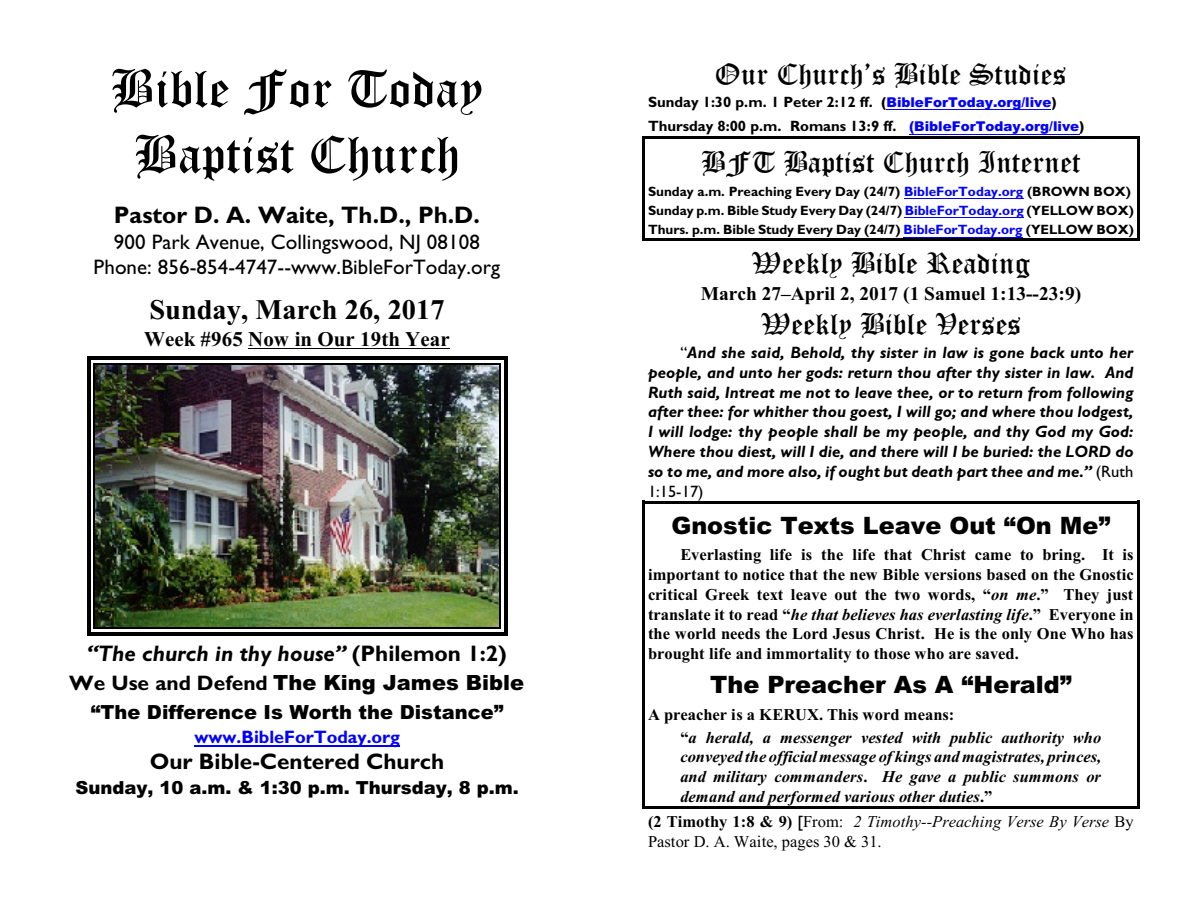
<style>
.page{position:relative;width:1188px;height:918px;background:#fff}
.page>*{position:absolute;margin:0;border:0;box-sizing:border-box;transform-origin:0 0}
.t1{font:52.5px/65.8px "Old English Text";letter-spacing:.005em;color:#000;text-align:center}
.t2{font:30px "Old English Text";letter-spacing:.005em;color:#000}
.t3{font:700 28.5px "Times New Roman";color:#000}
.t4{font:900 24px "Arial";color:#000}
.t5{font:700 24px "Gill Sans";color:#000}
.t6{font:italic 700 22.5px "Gill Sans";color:#000}
.t7{font:700 22.5px "Gill Sans";color:#000}
.t8{font:21px/25.2px "Gill Sans";letter-spacing:.005em;color:#000;text-align:center}
.t9{font:900 21px "Arial";color:#000}
.t10{font:700 21px "Times New Roman";color:#000}
.t11{font:700 19.5px "Times New Roman";color:#000}
.t12{font:900 19.5px "Arial";color:#000}
.t13{font:900 18px "Arial";color:#000}
.t14{font:700 18px "Gill Sans";color:#00f}
.t15{font:italic 700 16.5px/19.8px "Gill Sans";letter-spacing:.005em;color:#000;text-align:justify}
.t16{font:700 16.5px/19.8px "Times New Roman";color:#000;text-align:justify}
.t17{font:italic 700 16.5px/19.8px "Times New Roman";color:#000}
.t18{font:16.5px/20px "Times New Roman";color:#000}
.t19{font:700 15px/24.5px "Gill Sans";color:#000}
.t20{font:700 13.5px/19.2px "Gill Sans";color:#000}
.s1{font-style:normal}
.s2{font-family:"Gill Sans";font-weight:700}
.s3{font-family:"Arial";font-weight:900;font-size:13.5px}
.s4{font-family:"Arial";font-weight:900;font-size:13.5px;color:#00f}
.s5{color:#00f}
.s6{font-weight:400;font-style:normal}
.s7{font-style:italic}
.s8{font-weight:700}
.s9{font-family:"Gill Sans"}
</style>
<div class="page">
<img style="left:95px;top:364px;width:405px;height:264px">
<hr style="left:94px;top:363px;width:1px;height:266px;background:#000">
<hr style="left:500px;top:363px;width:1px;height:266px;background:#000">
<hr style="left:94px;top:363px;width:407px;height:1px;background:#000">
<hr style="left:94px;top:628px;width:407px;height:1px;background:#000">
<hr style="left:87px;top:356px;width:4px;height:280px;background:#000">
<hr style="left:504px;top:356px;width:4px;height:280px;background:#000">
<hr style="left:87px;top:356px;width:421px;height:4px;background:#000">
<hr style="left:87px;top:632px;width:421px;height:4px;background:#000">
<hr style="left:248px;top:348px;width:202px;height:1px;background:#000">
<hr style="left:194px;top:745px;width:206px;height:1px;background:#00f">
<hr style="left:642px;top:137px;width:3px;height:49px;background:#000">
<hr style="left:1137px;top:137px;width:3px;height:49px;background:#000">
<hr style="left:642px;top:137px;width:498px;height:2px;background:#000">
<hr style="left:642px;top:180px;width:3px;height:25px;background:#000">
<hr style="left:1137px;top:180px;width:3px;height:25px;background:#000">
<hr style="left:642px;top:199px;width:3px;height:25px;background:#000">
<hr style="left:1137px;top:199px;width:3px;height:25px;background:#000">
<hr style="left:642px;top:219px;width:3px;height:21px;background:#000">
<hr style="left:1137px;top:219px;width:3px;height:21px;background:#000">
<hr style="left:642px;top:238px;width:498px;height:2px;background:#000">
<hr style="left:642px;top:501px;width:3px;height:46px;background:#000">
<hr style="left:1137px;top:501px;width:3px;height:46px;background:#000">
<hr style="left:642px;top:501px;width:498px;height:2px;background:#000">
<hr style="left:642px;top:541px;width:3px;height:128px;background:#000">
<hr style="left:1137px;top:541px;width:3px;height:128px;background:#000">
<hr style="left:642px;top:663px;width:3px;height:43px;background:#000">
<hr style="left:1137px;top:663px;width:3px;height:43px;background:#000">
<hr style="left:642px;top:701px;width:3px;height:28px;background:#000">
<hr style="left:1137px;top:701px;width:3px;height:28px;background:#000">
<hr style="left:642px;top:724px;width:3px;height:85px;background:#000">
<hr style="left:1137px;top:724px;width:3px;height:85px;background:#000">
<hr style="left:642px;top:806px;width:498px;height:3px;background:#000">
<hr style="left:886px;top:109px;width:165px;height:1px;background:#00f">
<hr style="left:909px;top:134px;width:170px;height:1px;background:#00f">
<hr style="left:904px;top:198px;width:119px;height:1px;background:#00f">
<hr style="left:905px;top:218px;width:119px;height:1px;background:#00f">
<hr style="left:904px;top:237px;width:119px;height:1px;background:#00f">
<h1 class="t1" style="left:111px;top:60px;width:374px">Bible For Today<br>Baptist Church</h1>
<h3 class="t5" style="left:114px;top:206px;width:368px">Pastor D. A. Waite, Th.D., Ph.D.</h3>
<p class="t8" style="left:94px;top:231px;width:408px">900 Park Avenue, Collingswood, NJ 08108<br>Phone: 856-854-4747--www.BibleForToday.org</p>
<h3 class="t3" style="left:149px;top:300px;width:297px">Sunday, March 26, 2017</h3>
<p class="t10" style="left:144px;top:332px;width:307px">Week #965 Now in Our 19th Year</p>
<h3 class="t6" style="left:87px;top:646px;width:421px">“The church in thy house” <span class="s1">(Philemon 1:2)</span></h3>
<p class="t9" style="left:69px;top:675px;width:457px"><span class="s2">We Use and Defend</span> The King James Bible</p>
<p class="t12" style="left:91px;top:705px;width:414px">“The Difference Is Worth the Distance”</p>
<p class="t14" style="left:194px;top:730px;width:207px">www.BibleForToday.org</p>
<h3 class="t7" style="left:150px;top:753px;width:296px">Our Bible-Centered Church</h3>
<p class="t13" style="left:76px;top:781px;width:445px">Sunday, 10 a.m. &amp; 1:30 p.m. Thursday, 8 p.m.</p>
<h2 class="t2" style="left:715px;top:64px;width:352px">Our Church’s Bible Studies</h2>
<p class="t19" style="left:648px;top:91px;width:438px">Sunday 1:30 p.m. 1 Peter 2:12 ff. <span class="s3">(</span><span class="s4">BibleForToday.org/live</span><span class="s3">)<br></span>Thursday 8:00 p.m. Romans 13:9 ff. <span class="s4">(BibleForToday.org/live</span><span class="s3">)</span></p>
<h2 class="t2" style="left:701px;top:152px;width:381px">BFT Baptist Church Internet</h2>
<p class="t20" style="left:648px;top:183px;width:487px">Sunday a.m. Preaching Every Day (24/7) <span class="s5">BibleForToday.org</span> (BROWN BOX)<br>Sunday p.m. Bible Study Every Day (24/7) <span class="s5">BibleForToday.org</span> (YELLOW BOX)<br>Thurs. p.m. Bible Study Every Day (24/7) <span class="s5">BibleForToday.org</span> (YELLOW BOX)</p>
<h2 class="t2" style="left:751px;top:253px;width:280px">Weekly Bible Reading</h2>
<p class="t11" style="left:701px;top:287px;width:382px">March 27–April 2, 2017 (1 Samuel 1:13--23:9)</p>
<h2 class="t2" style="left:760px;top:314px;width:262px">Weekly Bible Verses</h2>
<p class="t15" style="left:648px;top:344px;width:487px;text-indent:32px"><span class="s6">“</span>And she said, Behold, thy sister in law is gone back unto her people, and unto her gods: return thou after thy sister in law. And Ruth said, Intreat me not to leave thee, or to return from following after thee: for whither thou goest, I will go; and where thou lodgest, I will lodge: thy people shall be my people, and thy God my God:<br>Where thou diest, will I die, and there will I be buried: the LORD do so to me, and more also, if ought but death part thee and me.” <span class="s6">(Ruth 1:15-17)</span></p>
<h3 class="t4" style="left:671px;top:516px;width:441px">Gnostic Texts Leave Out “On Me”</h3>
<p class="t16" style="left:648px;top:546px;width:487px;text-indent:32px">Everlasting life is the life that Christ came to bring. It is important to notice that the new Bible versions based on the Gnostic critical Greek text leave out the two words, “<span class="s7">on me</span>.” They just translate it to read “<span class="s7">he that believes has everlasting life</span>.” Everyone in the world needs the Lord Jesus Christ. He is the only One Who has brought life and immortality to those who are saved.</p>
<h3 class="t4" style="left:710px;top:676px;width:363px">The Preacher As A “Herald”</h3>
<p class="t17" style="left:680px;top:704px;width:422px;line-height:22.8px;text-indent:-32px"><span class="s1">A preacher is a KERUX. This word means:<br>“</span>a herald, a messenger vested with public authority who</p>
<p class="t17" style="left:680px;top:749px;width:422px;text-align:justify">conveyed the officialmessage of kings and magistrates, princes, and military commanders<span class="s1">.</span> He gave a public summons or demand and performed various other duties<span class="s1">.”</span></p>
<p class="t18" style="left:648px;top:814px;width:487px"><span class="s8">(2 Timothy 1:8 &amp; 9)</span> <span class="s9">[</span>From: <span class="s7">2 Timothy--Preaching Verse By Verse</span> By<br>Pastor D. A. Waite, pages 30 &amp; 31.</p>
</div>
